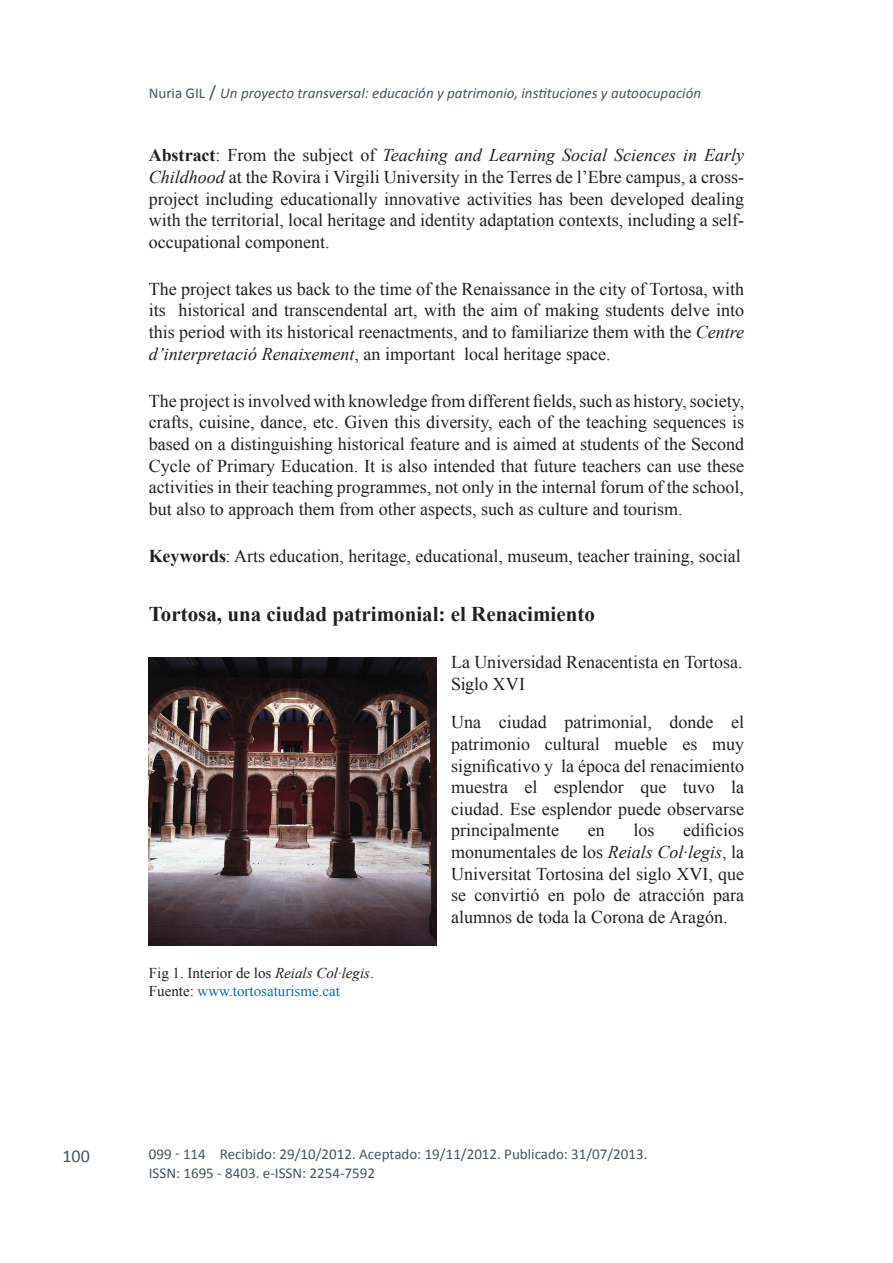
<style>
.page{position:relative;width:893px;height:1263px;background:#fff}
.page>*{position:absolute;margin:0;border:0;box-sizing:border-box;transform-origin:0 0}
.Primer_título{font:700 21px "Times New Roman";color:#231f20}
.texto_normal{font:18px/21.6px "Times New Roman";color:#231f20;text-align:justify}
.Subtitulos{font:18px/21.6px "Times New Roman";color:#231f20}
.t1{font:18px "Calibri";color:#45555f}
.texto_normal-2{font:15px "Calibri";color:#45555f}
.Cabacera_Izquierda{font:italic 15px "Calibri";color:#45555f}
.Pies_foto{font:15px/18px "Times New Roman";color:#231f20}
.s1{font-style:normal}
.s2{font-style:normal;font-size:18px}
.s3{font-weight:700}
.s4{font-style:italic}
.s5{color:#0070af}
</style>
<div class="page">
<img style="left:149px;top:657px;width:287px;height:288px">
<p class="Cabacera_Izquierda" style="left:149px;top:83px;width:554px"><span class="s1">Nuria Gil</span> <span class="s2">/</span> Un proyecto transversal: educación y patrimonio, instituciones y autoocupación</p>
<p class="texto_normal" style="left:149px;top:144px;width:597px"><span class="s3">Abstract</span>: From the subject of <span class="s4">Teaching and Learning Social Sciences in Early Childhood</span> at the Rovira i Virgili University in the Terres de l’Ebre campus, a cross&shy;project including educationally innovative activities has been developed dealing with the territorial, local heritage and identity adaptation contexts, including a self&shy;occupational component.</p>
<p class="texto_normal" style="left:149px;top:278px;width:597px">The project takes us back to the time of the Renaissance in the city of Tortosa, with its historical and transcendental art, with the aim of making students delve into this period with its historical reenactments, and to familiarize them with the <span class="s4">Centre d’interpretació Renaixement</span>, an important local heritage space.</p>
<p class="texto_normal" style="left:149px;top:390px;width:597px">The project is involved with knowledge from different fields, such as history, society, crafts, cuisine, dance, etc. Given this diversity, each of the teaching sequences is based on a distinguishing historical feature and is aimed at students of the Second Cycle of Primary Education. It is also intended that future teachers can use these activities in their teaching programmes, not only in the internal forum of the school, but also to approach them from other aspects, such as culture and tourism.</p>
<p class="texto_normal" style="left:149px;top:545px;width:594px"><span class="s3">Keywords</span>: Arts education, heritage, educational, museum, teacher training, social</p>
<p class="Primer_título" style="left:149px;top:600px;width:448px">Tortosa, una ciudad patrimonial: el Renacimiento</p>
<p class="Subtitulos" style="left:451px;top:651px;width:293px">La Universidad Renacentista en Tortosa.<br>Siglo XVI</p>
<p class="texto_normal" style="left:451px;top:711px;width:295px">Una ciudad patrimonial, donde el patrimonio cultural mueble es muy significativo y la época del renacimiento muestra el esplendor que tuvo la ciudad. Ese esplendor puede observarse principalmente</p>
<p class="texto_normal" style="left:451px;top:819px;width:295px;text-indent:232px">edificios monumentales de los <span class="s4">Reials Col·legis</span>, la Universitat Tortosina del siglo XVI, que se convirtió en polo de atracción para alumnos de toda la Corona de Aragón.</p>
<p class="texto_normal" style="left:588px;top:819px;width:18px">en</p>
<p class="texto_normal" style="left:633px;top:819px;width:23px">los</p>
<p class="Pies_foto" style="left:149px;top:964px;width:226px">Fig 1. Interior de los <span class="s4">Reials Col·legis</span>.<br>Fuente: <span class="s5">www.tortosaturisme.cat</span></p>
<p class="t1" style="left:62px;top:1144px;width:29px">100</p>
<p class="texto_normal-2" style="left:149px;top:1145px;width:59px">099 - 114</p>
<p class="texto_normal-2" style="left:220px;top:1145px;width:429px">Recibido: 29/10/2012. Aceptado: 19/11/2012. Publicado: 31/07/2013.</p>
<p class="texto_normal-2" style="left:149px;top:1163px;width:228px">ISSN: 1695 - 8403. e-ISSN: 2254-7592</p>
</div>
